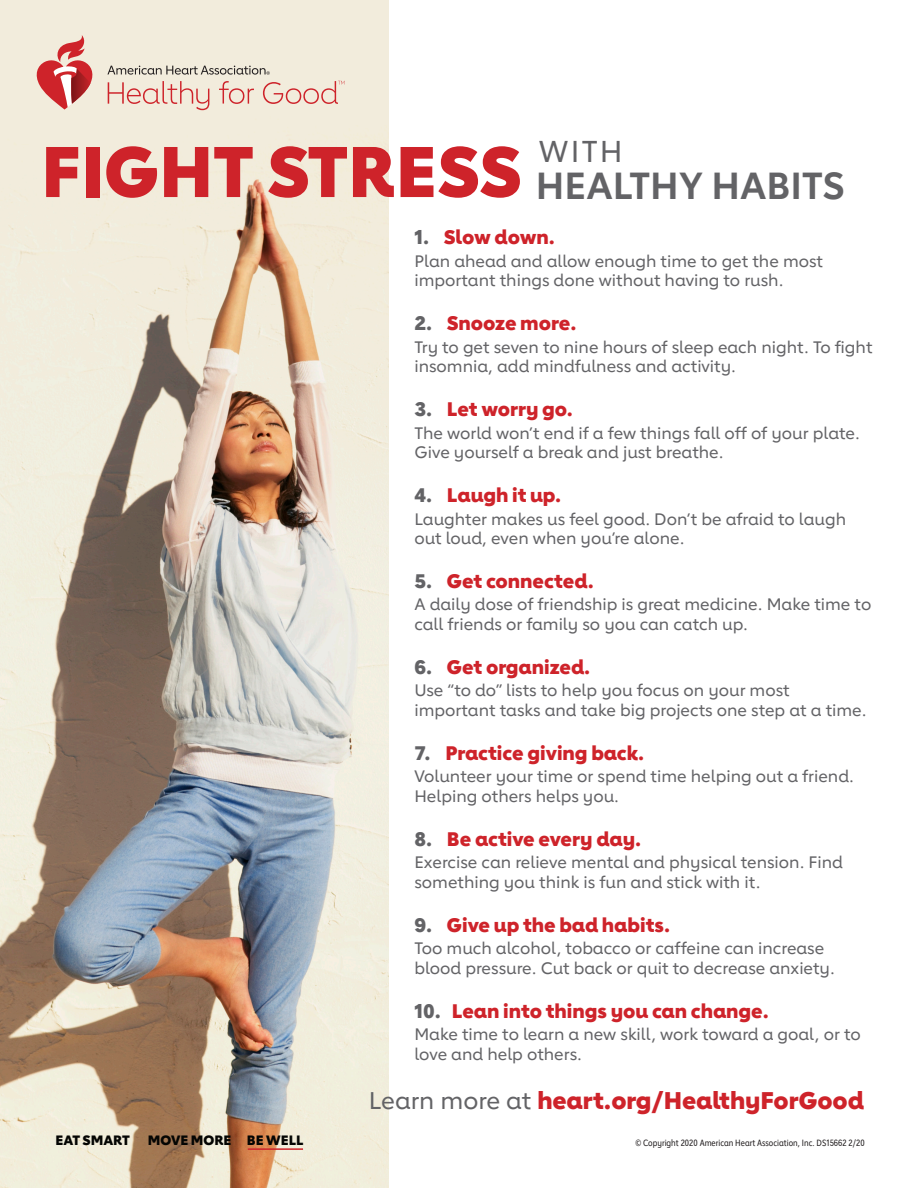
<style>
.page{position:relative;width:918px;height:1188px;background:#fff}
.page>*{position:absolute;margin:0;border:0;box-sizing:border-box;transform-origin:0 0}
.t1{font:800 70.5px "Lub Dub";color:#ce232a}
.Title_3{font:700 37.5px "Lub Dub";color:#636366}
.Title_2{font:500 30px "Lub Dub";color:#636366}
.CTA{font:800 24px "Lub Dub";color:#ce232a}
.Point{font:800 19.5px "Lub Dub";color:#ce232a}
.Text{font:500 16.5px/19.8px "Lub Dub";color:#636366}
.t2{font:800 13.5px "Lub Dub";color:#040503}
.t3{font:9px "Lub Dub Condensed";color:#231f20}
.s1{color:#636366}
.s2{font-weight:500;color:#636366}
</style>
<div class="page">
<img style="left:0;top:0;width:389px;height:1188px">
<svg style="left:37px;top:35px;width:58px;height:75px;background:#de9590"></svg>
<svg style="left:108px;top:81px;width:101px;height:29px;background:#eccdc0"></svg>
<svg style="left:219px;top:81px;width:35px;height:23px"></svg>
<svg style="left:263px;top:81px;width:82px;height:23px;background:#ebcabd"></svg>
<svg style="left:107px;top:66px;width:163px;height:9px"></svg>
<hr style="left:248px;top:1148px;width:55px;height:2px;background:#ce232a">
<h1 class="t1" style="left:41px;top:129px;width:481px">FIGHT STRESS</h1>
<h1 class="Title_2" style="left:539px;top:134px;width:85px">WITH</h1>
<h1 class="Title_3" style="left:536px;top:163px;width:310px">HEALTHY HABITS</h1>
<h2 class="Point" style="left:414px;top:225px;width:142px"><span class="s1">1.</span> Slow down.</h2>
<p class="Text" style="left:414px;top:251px;width:410px">Plan ahead and allow enough time to get the most important things done without having to rush.</p>
<h2 class="Point" style="left:414px;top:311px;width:164px"><span class="s1">2.</span> Snooze more.</h2>
<p class="Text" style="left:414px;top:337px;width:460px">Try to get seven to nine hours of sleep each night. To fight insomnia, add mindfulness and activity.</p>
<h2 class="Point" style="left:414px;top:397px;width:160px"><span class="s1">3.</span> Let worry go.</h2>
<p class="Text" style="left:414px;top:423px;width:447px">The world won’t end if a few things fall off of your plate.<br>Give yourself a break and just breathe.</p>
<h2 class="Point" style="left:414px;top:483px;width:149px"><span class="s1">4.</span> Laugh it up.</h2>
<p class="Text" style="left:414px;top:509px;width:433px">Laughter makes us feel good. Don’t be afraid to laugh out loud, even when you’re alone.</p>
<h2 class="Point" style="left:414px;top:569px;width:181px"><span class="s1">5.</span> Get connected.</h2>
<p class="Text" style="left:414px;top:595px;width:458px">A daily dose of friendship is great medicine. Make time to call friends or family so you can catch up.</p>
<h2 class="Point" style="left:414px;top:655px;width:177px"><span class="s1">6.</span> Get organized.</h2>
<p class="Text" style="left:414px;top:681px;width:454px">Use “to do” lists to help you focus on your most important tasks and take big projects one step at a time.</p>
<h2 class="Point" style="left:414px;top:741px;width:231px"><span class="s1">7.</span> Practice giving back.</h2>
<p class="Text" style="left:414px;top:766px;width:441px">Volunteer your time or spend time helping out a friend.<br>Helping others helps you.</p>
<h2 class="Point" style="left:414px;top:827px;width:228px"><span class="s1">8.</span> Be active every day.</h2>
<p class="Text" style="left:414px;top:852px;width:430px">Exercise can relieve mental and physical tension. Find something you think is fun and stick with it.</p>
<h2 class="Point" style="left:414px;top:913px;width:257px"><span class="s1">9.</span> Give up the bad habits.</h2>
<p class="Text" style="left:414px;top:938px;width:422px">Too much alcohol, tobacco or caffeine can increase blood pressure. Cut back or quit to decrease anxiety.</p>
<h2 class="Point" style="left:414px;top:999px;width:356px"><span class="s1">10.</span> Lean into things you can change.</h2>
<p class="Text" style="left:414px;top:1024px;width:448px">Make time to learn a new skill, work toward a goal, or to love and help others.</p>
<p class="CTA" style="left:369px;top:1086px;width:497px"><span class="s2">Learn more at</span> heart.org/HealthyForGood</p>
<p class="t2" style="left:55px;top:1132px;width:76px">EAT SMART</p>
<p class="t2" style="left:148px;top:1132px;width:157px">MOVE MORE BE WELL</p>
<p class="t3" style="left:635px;top:1137px;width:231px">© Copyright 2020 American Heart Association, Inc. DS15662 2/20</p>
</div>
